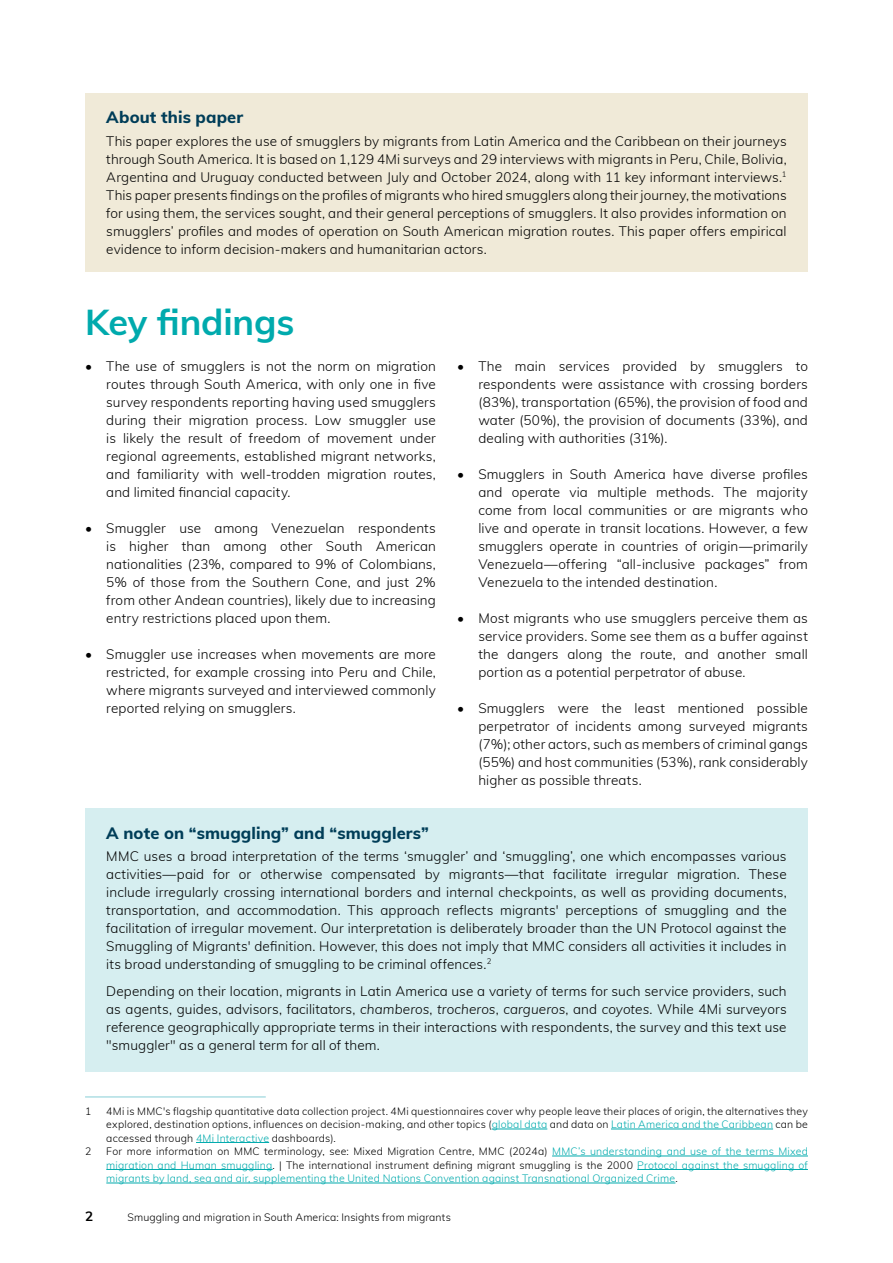
<style>
.page{position:relative;width:893px;height:1263px;background:#fff}
.page>*{position:absolute;margin:0;border:0;box-sizing:border-box;transform-origin:0 0}
.t1{font:700 36px "Muli";letter-spacing:-.005em;color:#00aaad}
.t2{font:800 16.5px "Muli";letter-spacing:.005em;color:#003d58}
.t3{font:300 13.5px/18px "Muli";letter-spacing:.01em;color:#000;text-align:justify}
.t4{font:700 13.5px "Muli";color:#000}
.t5{font:300 10.5px/13.5px "Muli";letter-spacing:.015em;color:#000;text-align:justify}
.t6{font:300 10.5px/13.5px "Muli";letter-spacing:.015em;color:#00aaad;text-align:justify}
.s1{font-style:italic}
.s2{color:#00aaad}
.s3{color:#000}
</style>
<div class="page">
<div style="left:85px;top:808px;width:723px;height:263px;background:#d6eef0"></div>
<div style="left:85px;top:94px;width:723px;height:178px;background:#f0ead8"></div>
<hr style="left:85px;top:1096px;width:181px;height:2px;background:#afdfe4">
<hr style="left:492px;top:1129px;width:55px;height:1px;background:#00aaad">
<hr style="left:611px;top:1129px;width:162px;height:1px;background:#00aaad">
<hr style="left:196px;top:1142px;width:73px;height:1px;background:#00aaad">
<hr style="left:552px;top:1156px;width:256px;height:1px;background:#00aaad">
<hr style="left:106px;top:1169px;width:167px;height:1px;background:#00aaad">
<hr style="left:637px;top:1169px;width:171px;height:1px;background:#00aaad">
<hr style="left:106px;top:1183px;width:569px;height:1px;background:#00aaad">
<p class="t2" style="left:106px;top:105px;width:138px">About this paper</p>
<p class="t3" style="left:106px;top:131px;width:682px">This paper explores the use of smugglers by migrants from Latin America and the Caribbean on their journeys through South America. It is based on 1,129 4Mi surveys and 29 interviews with migrants in Peru, Chile, Bolivia, Argentina and Uruguay conducted between July and October 2024, along with 11 key informant interviews.<sup>1<br></sup>This paper presents findings on the profiles of migrants who hired smugglers along their journey, the motivations for using them, the services sought, and their general perceptions of smugglers. It also provides information on smugglers’ profiles and modes of operation on South American migration routes. This paper offers empirical evidence to inform decision-makers and humanitarian actors.</p>
<h1 class="t1" style="left:85px;top:295px;width:211px">Key findings</h1>
<p class="t3" style="left:106px;top:356px;width:331px;text-indent:-21px">• The use of smugglers is not the norm on migration routes through South America, with only one in five survey respondents reporting having used smugglers during their migration process. Low smuggler use is likely the result of freedom of movement under regional agreements, established migrant networks, and familiarity with well-trodden migration routes, and limited financial capacity.</p>
<p class="t3" style="left:106px;top:518px;width:331px;text-indent:-21px">• Smuggler use among Venezuelan respondents is higher than among other South American nationalities (23%, compared to 9% of Colombians, 5% of those from the Southern Cone, and just 2% from other Andean countries), likely due to increasing entry restrictions placed upon them.</p>
<p class="t3" style="left:106px;top:644px;width:331px;text-indent:-21px">• Smuggler use increases when movements are more restricted, for example crossing into Peru and Chile, where migrants surveyed and interviewed commonly reported relying on smugglers.</p>
<p class="t3" style="left:478px;top:356px;width:331px;text-indent:-21px">• The main services provided by smugglers to respondents were assistance with crossing borders (83%), transportation (65%), the provision of food and water (50%), the provision of documents (33%), and dealing with authorities (31%).</p>
<p class="t3" style="left:478px;top:464px;width:331px;text-indent:-21px">• Smugglers in South America have diverse profiles and operate via multiple methods. The majority come from local communities or are migrants who live and operate in transit locations. However, a few smugglers operate in countries of origin—primarily Venezuela—offering “all-inclusive packages” from Venezuela to the intended destination.</p>
<p class="t3" style="left:478px;top:608px;width:331px;text-indent:-21px">• Most migrants who use smugglers perceive them as service providers. Some see them as a buffer against the dangers along the route, and another small portion as a potential perpetrator of abuse.</p>
<p class="t3" style="left:478px;top:698px;width:331px;text-indent:-21px">• Smugglers were the least mentioned possible perpetrator of incidents among surveyed migrants (7%); other actors, such as members of criminal gangs (55%) and host communities (53%), rank considerably higher as possible threats.</p>
<p class="t2" style="left:106px;top:821px;width:324px">A note on “smuggling” and “smugglers”</p>
<p class="t3" style="left:106px;top:846px;width:682px">MMC uses a broad interpretation of the terms ‘smuggler’ and ‘smuggling’, one which encompasses various activities—paid for or otherwise compensated by migrants—that facilitate irregular migration. These include irregularly crossing international borders and internal checkpoints, as well as providing documents, transportation, and accommodation. This approach reflects migrants' perceptions of smuggling and the facilitation of irregular movement. Our interpretation is deliberately broader than the UN Protocol against the Smuggling of Migrants' definition. However, this does not imply that MMC considers all activities it includes in its broad understanding of smuggling to be criminal offences.<sup>2</sup></p>
<p class="t3" style="left:106px;top:981px;width:682px">Depending on their location, migrants in Latin America use a variety of terms for such service providers, such as agents, guides, advisors, facilitators, <span class="s1">chamberos</span>, <span class="s1">trocheros</span>, <span class="s1">cargueros</span>, and <span class="s1">coyotes</span>. While 4Mi surveyors reference geographically appropriate terms in their interactions with respondents, the survey and this text use "smuggler" as a general term for all of them.</p>
<p class="t5" style="left:85px;top:1104px;width:8px">1</p>
<p class="t5" style="left:106px;top:1104px;width:703px">4Mi is MMC's flagship quantitative data collection project. 4Mi questionnaires cover why people leave their places of origin, the alternatives they explored, destination options, influences on decision-making, and other topics (<span class="s2">global data</span> and data on <span class="s2">Latin America and the Caribbean</span> can be accessed through <span class="s2">4Mi Interactive</span> dashboards).</p>
<p class="t5" style="left:85px;top:1144px;width:8px">2</p>
<p class="t6" style="left:106px;top:1144px;width:703px"><span class="s3">For more information on MMC terminology, see: Mixed Migration Centre, MMC (2024a)</span> MMC’s understanding and use of the terms Mixed migration and Human smuggling<span class="s3">. | The international instrument defining migrant smuggling is the 2000</span> Protocol against the smuggling of migrants by land, sea and air, supplementing the United Nations Convention against Transnational Organized Crime<span class="s3">.</span></p>
<p class="t4" style="left:85px;top:1206px;width:10px">2</p>
<p class="t5" style="left:128px;top:1210px;width:325px">Smuggling and migration in South America: Insights from migrants</p>
</div>
